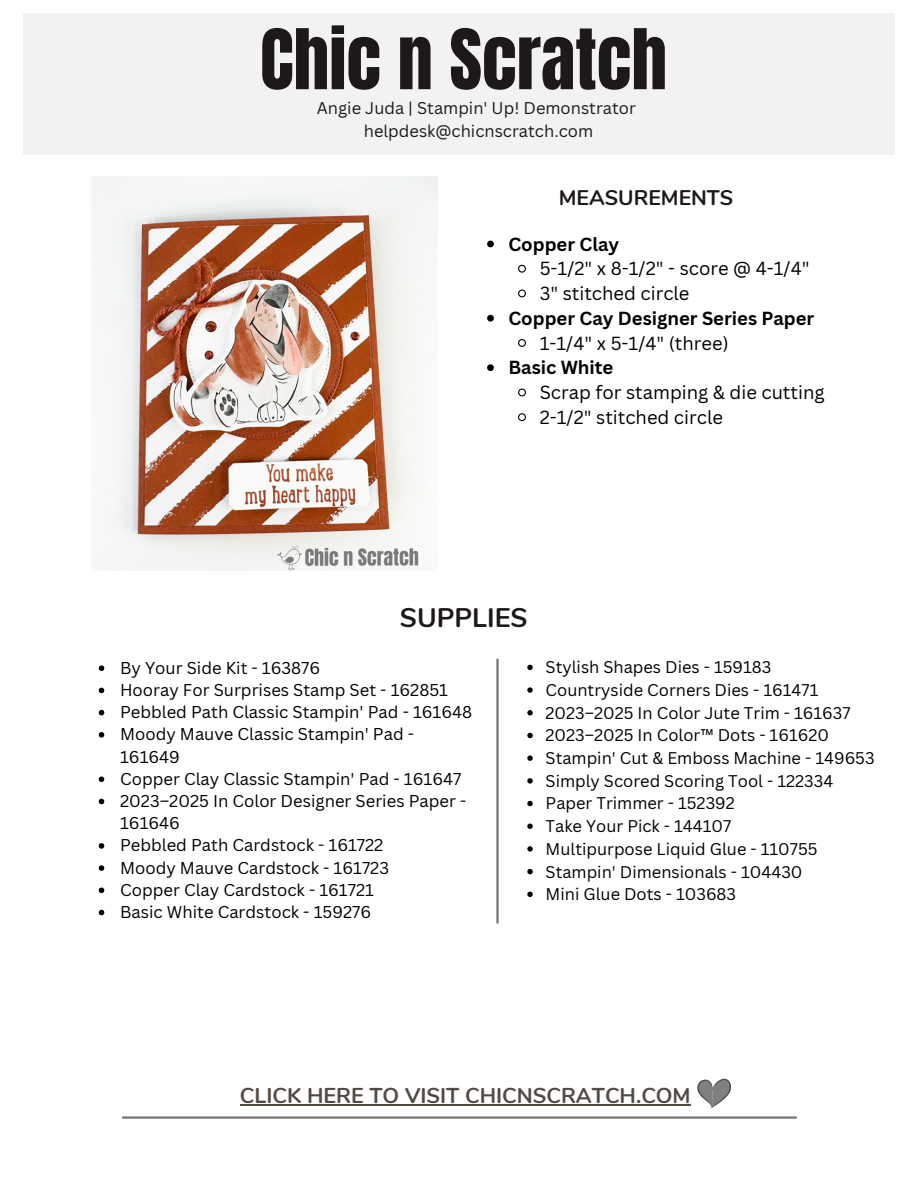
<style>
.page{position:relative;width:918px;height:1188px;background:#fff}
.page>*{position:absolute;margin:0;border:0;box-sizing:border-box;transform-origin:0 0}
.t1{font:70.65px "Anton";color:#1e1919}
.t2{font:700 26.85px "Nunito";color:#1e1919}
.t3{font:700 21.45px "Nunito";color:#524b43}
.t4{font:700 21.15px "Nunito";color:#1e1919}
.t5{font:18.45px/24.8px "Canva Sans";color:#000}
.t6{font:700 18.45px "Canva Sans";color:#000}
.t7{font:16.65px/22.2px "Canva Sans";color:#000}
.t8{font:16.5px/22.6px "Canva Sans";color:#000}
.t9{font:16.5px/22.6px "Canva Sans";color:#1e1919;text-align:center}
</style>
<div class="page">
<hr style="left:122px;top:1116px;width:675px;height:3px;background:#737373">
<svg style="left:697px;top:1078px;width:34px;height:31px"></svg>
<div style="left:23px;top:14px;width:872px;height:141px;background:#f2f2f2"></div>
<hr style="left:496px;top:659px;width:3px;height:264px;background:#737373">
<img style="left:92px;top:177px;width:345px;height:393px">
<hr style="left:240px;top:1104px;width:451px;height:1px;background:#524b43">
<svg style="left:99px;top:665px;width:5px;height:6px"></svg>
<svg style="left:99px;top:688px;width:5px;height:5px"></svg>
<svg style="left:99px;top:710px;width:5px;height:5px"></svg>
<svg style="left:99px;top:732px;width:5px;height:6px"></svg>
<svg style="left:99px;top:776px;width:5px;height:6px"></svg>
<svg style="left:99px;top:799px;width:5px;height:5px"></svg>
<svg style="left:99px;top:843px;width:5px;height:6px"></svg>
<svg style="left:99px;top:865px;width:5px;height:6px"></svg>
<svg style="left:99px;top:888px;width:5px;height:5px"></svg>
<svg style="left:99px;top:910px;width:5px;height:5px"></svg>
<svg style="left:527px;top:665px;width:6px;height:5px"></svg>
<svg style="left:527px;top:687px;width:6px;height:6px"></svg>
<svg style="left:527px;top:710px;width:6px;height:5px"></svg>
<svg style="left:527px;top:733px;width:6px;height:5px"></svg>
<svg style="left:527px;top:755px;width:6px;height:6px"></svg>
<svg style="left:527px;top:778px;width:6px;height:6px"></svg>
<svg style="left:527px;top:801px;width:6px;height:5px"></svg>
<svg style="left:527px;top:824px;width:6px;height:5px"></svg>
<svg style="left:527px;top:846px;width:6px;height:6px"></svg>
<svg style="left:527px;top:869px;width:6px;height:5px"></svg>
<svg style="left:527px;top:892px;width:6px;height:5px"></svg>
<svg style="left:487px;top:241px;width:7px;height:6px"></svg>
<svg style="left:518px;top:264px;width:8px;height:9px"></svg>
<svg style="left:518px;top:289px;width:8px;height:9px"></svg>
<svg style="left:487px;top:315px;width:7px;height:7px"></svg>
<svg style="left:518px;top:339px;width:8px;height:8px"></svg>
<svg style="left:487px;top:364px;width:7px;height:7px"></svg>
<svg style="left:518px;top:388px;width:8px;height:9px"></svg>
<svg style="left:518px;top:413px;width:8px;height:9px"></svg>
<h1 class="t1" style="left:260px;top:9px;width:409px">Chic n Scratch</h1>
<p class="t9" style="left:317px;top:96px;width:321px">Angie Juda | Stampin' Up! Demonstrator helpdesk@chicnscratch.com</p>
<p class="t4" style="left:559px;top:183px;width:176px">MEASUREMENTS</p>
<p class="t6" style="left:508px;top:231px;width:112px">Copper Clay</p>
<p class="t5" style="left:540px;top:256px;width:271px">5-1/2" x 8-1/2" - score @ 4-1/4"<br>3" stitched circle</p>
<p class="t6" style="left:508px;top:305px;width:308px">Copper Cay Designer Series Paper</p>
<p class="t5" style="left:540px;top:330px;width:191px">1-1/4" x 5-1/4" (three)</p>
<p class="t6" style="left:508px;top:355px;width:107px">Basic White</p>
<p class="t5" style="left:540px;top:380px;width:286px">Scrap for stamping &amp; die cutting<br>2-1/2" stitched circle</p>
<h2 class="t2" style="left:400px;top:600px;width:129px">SUPPLIES</h2>
<p class="t7" style="left:120px;top:656px;width:354px">By Your Side Kit - 163876<br>Hooray For Surprises Stamp Set - 162851<br>Pebbled Path Classic Stampin' Pad - 161648<br>Moody Mauve Classic Stampin' Pad -<br>161649<br>Copper Clay Classic Stampin' Pad - 161647<br>2023–2025 In Color Designer Series Paper -<br>161646<br>Pebbled Path Cardstock - 161722<br>Moody Mauve Cardstock - 161723<br>Copper Clay Cardstock - 161721<br>Basic White Cardstock - 159276</p>
<p class="t8" style="left:546px;top:656px;width:330px">Stylish Shapes Dies - 159183<br>Countryside Corners Dies - 161471<br>2023–2025 In Color Jute Trim - 161637<br>2023–2025 In Color™ Dots - 161620<br>Stampin' Cut &amp; Emboss Machine - 149653<br>Simply Scored Scoring Tool - 122334<br>Paper Trimmer - 152392<br>Take Your Pick - 144107<br>Multipurpose Liquid Glue - 110755<br>Stampin' Dimensionals - 104430<br>Mini Glue Dots - 103683</p>
<p class="t3" style="left:240px;top:1081px;width:452px">CLICK HERE TO VISIT CHICNSCRATCH.COM</p>
</div>
